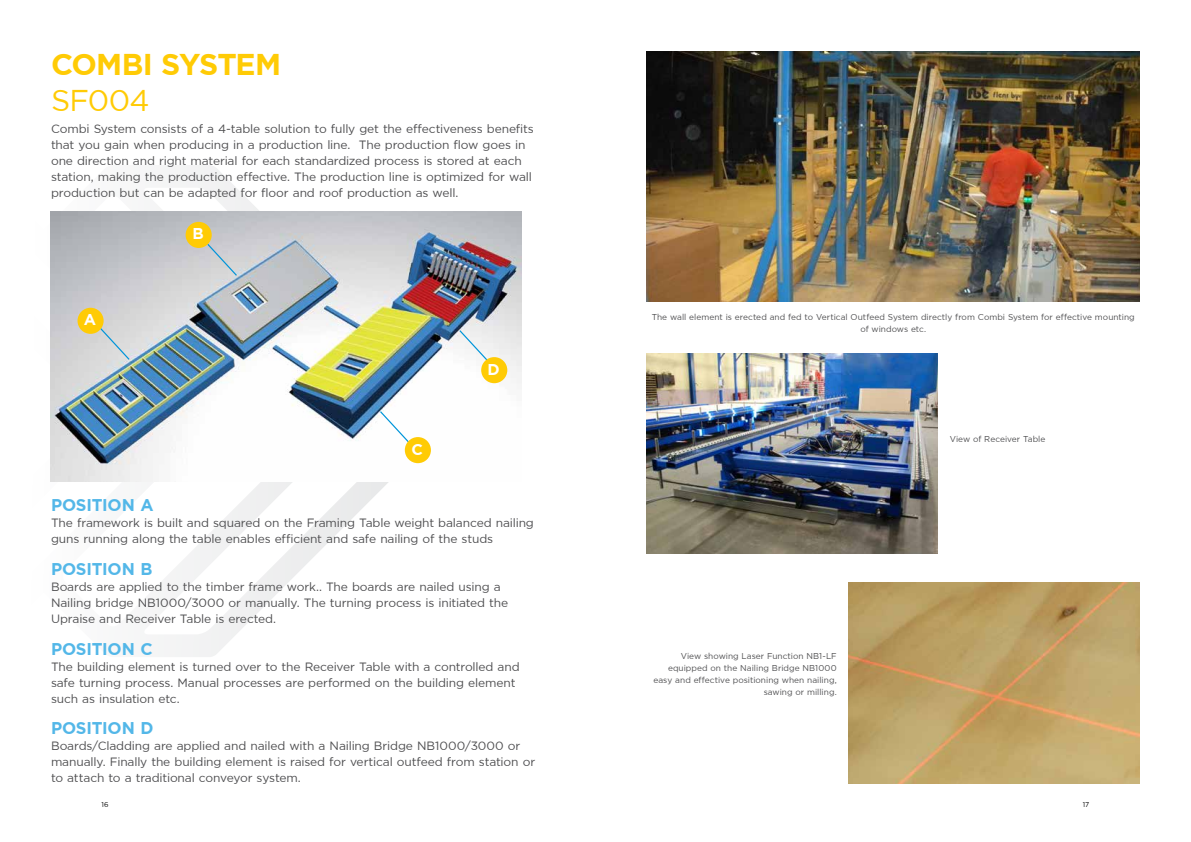
<style>
.page{position:relative;width:1191px;height:842px;background:#fff}
.page>*{position:absolute;margin:0;border:0;box-sizing:border-box;transform-origin:0 0}
.t1{font:700 30px "Gotham";letter-spacing:-.03em;color:#ffcb05}
.t2{font:30px "Gotham";letter-spacing:-.025em;color:#ffcb05}
.t3{font:700 17px "Gotham";letter-spacing:-.01em;color:#53b7e8}
.t4{font:700 15.6px "Gotham";color:#fff}
.t5{font:12px/16px "Gotham";letter-spacing:-.01em;color:#4d4d4f}
.t6{font:8.5px/12px "Gotham";letter-spacing:.005em;color:#4d4d4f;text-align:center}
.t7{font:7px "Gotham";color:#000}
</style>
<div class="page">
<svg style="left:50px;top:165px;width:405px;height:492px"></svg>
<img style="left:50px;top:212px;width:471px;height:270px">
<svg style="left:99px;top:326px;width:32px;height:35px"></svg>
<svg style="left:206px;top:242px;width:32px;height:35px"></svg>
<svg style="left:379px;top:410px;width:32px;height:34px"></svg>
<svg style="left:458px;top:329px;width:32px;height:34px"></svg>
<div style="left:77px;top:308px;width:27px;height:26px;background:#ffcb05;border-radius:50%"></div>
<div style="left:186px;top:222px;width:26px;height:26px;background:#ffcb05;border-radius:50%"></div>
<div style="left:405px;top:437px;width:26px;height:26px;background:#ffcb05;border-radius:50%"></div>
<div style="left:481px;top:357px;width:26px;height:26px;background:#ffcb05;border-radius:50%"></div>
<img style="left:646px;top:353px;width:291px;height:201px">
<img style="left:848px;top:583px;width:292px;height:200px">
<img style="left:646px;top:51px;width:494px;height:251px">
<h1 class="t1" style="left:51px;top:47px;width:232px">COMBI SYSTEM</h1>
<h1 class="t2" style="left:51px;top:84px;width:100px">SF004</h1>
<p class="t5" style="left:51px;top:121px;width:484px">Combi System consists of a 4-table solution to fully get the effectiveness benefits that you gain when producing in a production line. The production flow goes in one direction and right material for each standardized process is stored at each station, making the production effective. The production line is optimized for wall production but can be adapted for floor and roof production as well.</p>
<p class="t4" style="left:84px;top:311px;width:14px">A</p>
<p class="t4" style="left:192px;top:225px;width:13px">B</p>
<p class="t4" style="left:411px;top:440px;width:13px">C</p>
<p class="t4" style="left:487px;top:360px;width:14px">D</p>
<h2 class="t3" style="left:51px;top:495px;width:104px">POSITION A</h2>
<p class="t5" style="left:51px;top:514px;width:484px">The framework is built and squared on the Framing Table weight balanced nailing guns running along the table enables efficient and safe nailing of the studs</p>
<h2 class="t3" style="left:51px;top:559px;width:103px">POSITION B</h2>
<p class="t5" style="left:51px;top:578px;width:458px">Boards are applied to the timber frame work.. The boards are nailed using a<br>Nailing bridge NB1000/3000 or manually. The turning process is initiated the<br>Upraise and Receiver Table is erected.</p>
<h2 class="t3" style="left:51px;top:639px;width:103px">POSITION C</h2>
<p class="t5" style="left:51px;top:658px;width:470px">The building element is turned over to the Receiver Table with a controlled and safe turning process. Manual processes are performed on the building element such as insulation etc.</p>
<h2 class="t3" style="left:51px;top:718px;width:104px">POSITION D</h2>
<p class="t5" style="left:51px;top:738px;width:486px">Boards/Cladding are applied and nailed with a Nailing Bridge NB1000/3000 or manually. Finally the building element is raised for vertical outfeed from station or to attach to a traditional conveyor system.</p>
<p class="t6" style="left:651px;top:311px;width:484px">The wall element is erected and fed to Vertical Outfeed System directly from Combi System for effective mounting of windows etc.</p>
<p class="t6" style="left:653px;top:649px;width:185px;text-align:right">View showing Laser Function NB1-LF equipped on the Nailing Bridge NB1000 easy and effective positioning when nailing, sawing or milling.</p>
<p class="t6" style="left:949px;top:433px;width:97px">View of Receiver Table</p>
<p class="t7" style="left:102px;top:801px;width:9px">16</p>
<p class="t7" style="left:1082px;top:801px;width:8px">17</p>
</div>
